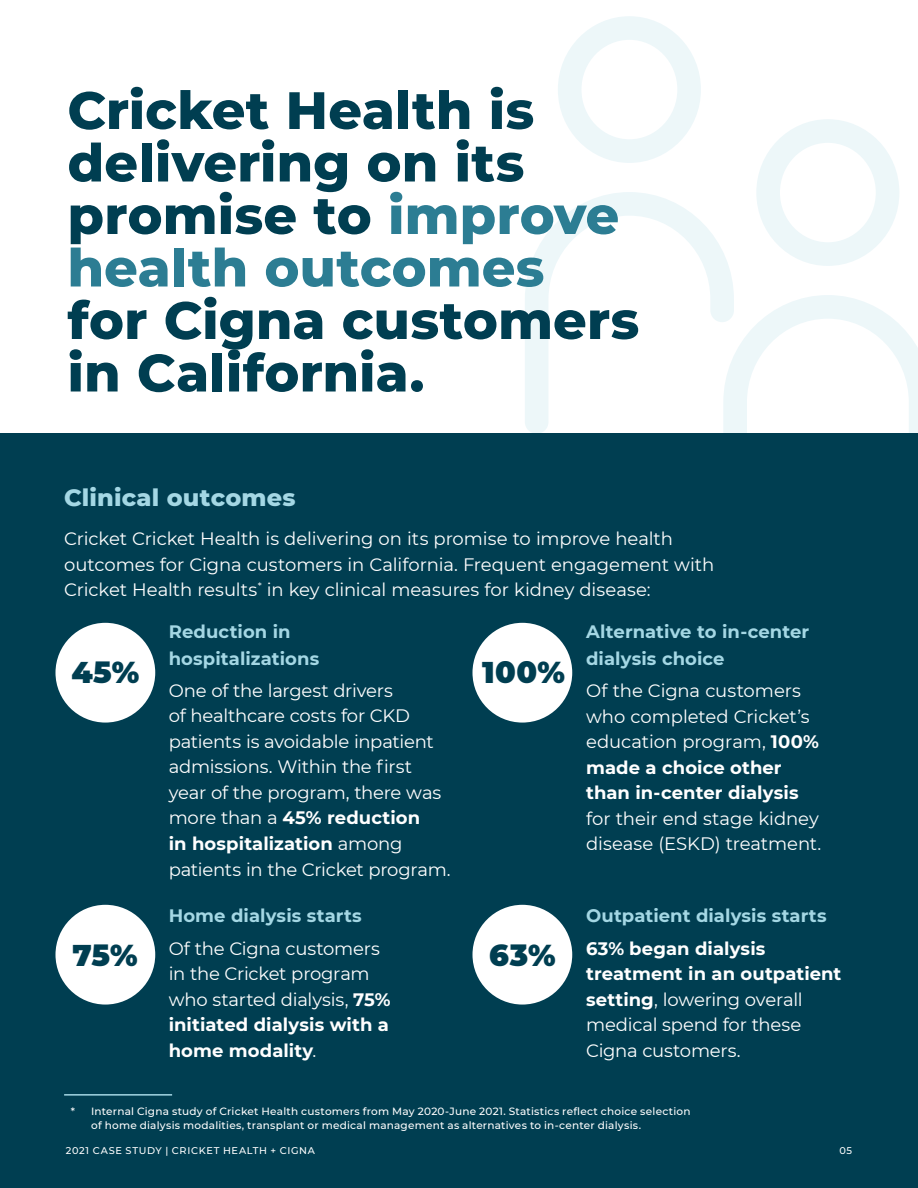
<style>
.page{position:relative;width:918px;height:1188px;background:#fff}
.page>*{position:absolute;margin:0;border:0;box-sizing:border-box;transform-origin:0 0}
.t1{font:800 52.5px/52.5px "Montserrat";letter-spacing:.005em;color:#003e51}
.t2{font:900 30px "Montserrat";letter-spacing:.02em;color:#003e51}
.t3{font:800 24px "Montserrat";letter-spacing:.01em;color:#a4d7e4}
.t4{font:18px/25.5px "Montserrat";letter-spacing:-.01em;color:#fff}
.t5{font:700 18px/27px "Montserrat";letter-spacing:.005em;color:#a4d7e4}
.t6{font:500 10.5px/13.5px "Montserrat";letter-spacing:.02em;color:#fff}
.t7{font:500 9.75px "Montserrat";letter-spacing:.07em;color:#fff}
.s1{color:#2c7d93}
.s2{font-weight:700}
</style>
<div class="page">
<svg style="left:525px;top:16px;width:393px;height:417px"></svg>
<div style="left:0;top:433px;width:918px;height:755px;background:#003e51"></div>
<hr style="left:64px;top:1094px;width:108px;height:2px;background:#a4d7e4">
<div style="left:472px;top:623px;width:100px;height:100px;background:#fff;border-radius:50%"></div>
<div style="left:56px;top:623px;width:99px;height:100px;background:#fff;border-radius:50%"></div>
<div style="left:56px;top:905px;width:99px;height:100px;background:#fff;border-radius:50%"></div>
<div style="left:472px;top:905px;width:100px;height:100px;background:#fff;border-radius:50%"></div>
<h1 class="t1" style="left:68px;top:81px;width:553px">Cricket Health is delivering on its promise to <span class="s1">improve health outcomes</span></h1>
<h1 class="t1" style="left:68px;top:291px;width:573px">for Cigna customers in California.</h1>
<h3 class="t3" style="left:64px;top:480px;width:233px">Clinical outcomes</h3>
<p class="t4" style="left:64px;top:525px;width:652px">Cricket Cricket Health is delivering on its promise to improve health outcomes for Cigna customers in California. Frequent engagement with<br>Cricket Health results<sup>*</sup> in key clinical measures for kidney disease:</p>
<p class="t5" style="left:169px;top:617px;width:152px">Reduction in hospitalizations</p>
<p class="t4" style="left:169px;top:677px;width:284px">One of the largest drivers<br>of healthcare costs for CKD patients is avoidable inpatient admissions. Within the first year of the program, there was more than a <span class="s2">45% reduction<br>in hospitalization</span> among patients in the Cricket program.</p>
<h2 class="t2" style="left:71px;top:649px;width:69px">45%</h2>
<h2 class="t2" style="left:482px;top:649px;width:84px">100%</h2>
<p class="t5" style="left:169px;top:902px;width:195px">Home dialysis starts</p>
<p class="t4" style="left:169px;top:935px;width:223px">Of the Cigna customers in the Cricket program who started dialysis, <span class="s2">75% initiated dialysis with a home modality</span>.</p>
<h2 class="t2" style="left:72px;top:933px;width:67px">75%</h2>
<h2 class="t2" style="left:489px;top:933px;width:68px">63%</h2>
<p class="t5" style="left:586px;top:617px;width:225px">Alternative to in-center dialysis choice</p>
<p class="t4" style="left:586px;top:677px;width:234px">Of the Cigna customers who completed Cricket’s education program, <span class="s2">100% made a choice other than in-center dialysis</span></p>
<p class="t4" style="left:586px;top:805px;width:237px">for their end stage kidney disease (ESKD) treatment.</p>
<p class="t5" style="left:586px;top:902px;width:242px">Outpatient dialysis starts</p>
<p class="t4" style="left:586px;top:935px;width:257px"><span class="s2">63% began dialysis treatment in an outpatient setting</span>, lowering overall medical spend for these<br>Cigna customers.</p>
<p class="t6" style="left:91px;top:1104px;width:601px;text-indent:-20px">* Internal Cigna study of Cricket Health customers from May 2020-June 2021. Statistics reflect choice selection of home dialysis modalities, transplant or medical management as alternatives to in-center dialysis.</p>
<p class="t7" style="left:66px;top:1144px;width:251px">2021 CASE STUDY | CRICKET HEALTH + CIGNA</p>
<p class="t7" style="left:840px;top:1144px;width:14px">05</p>
</div>
